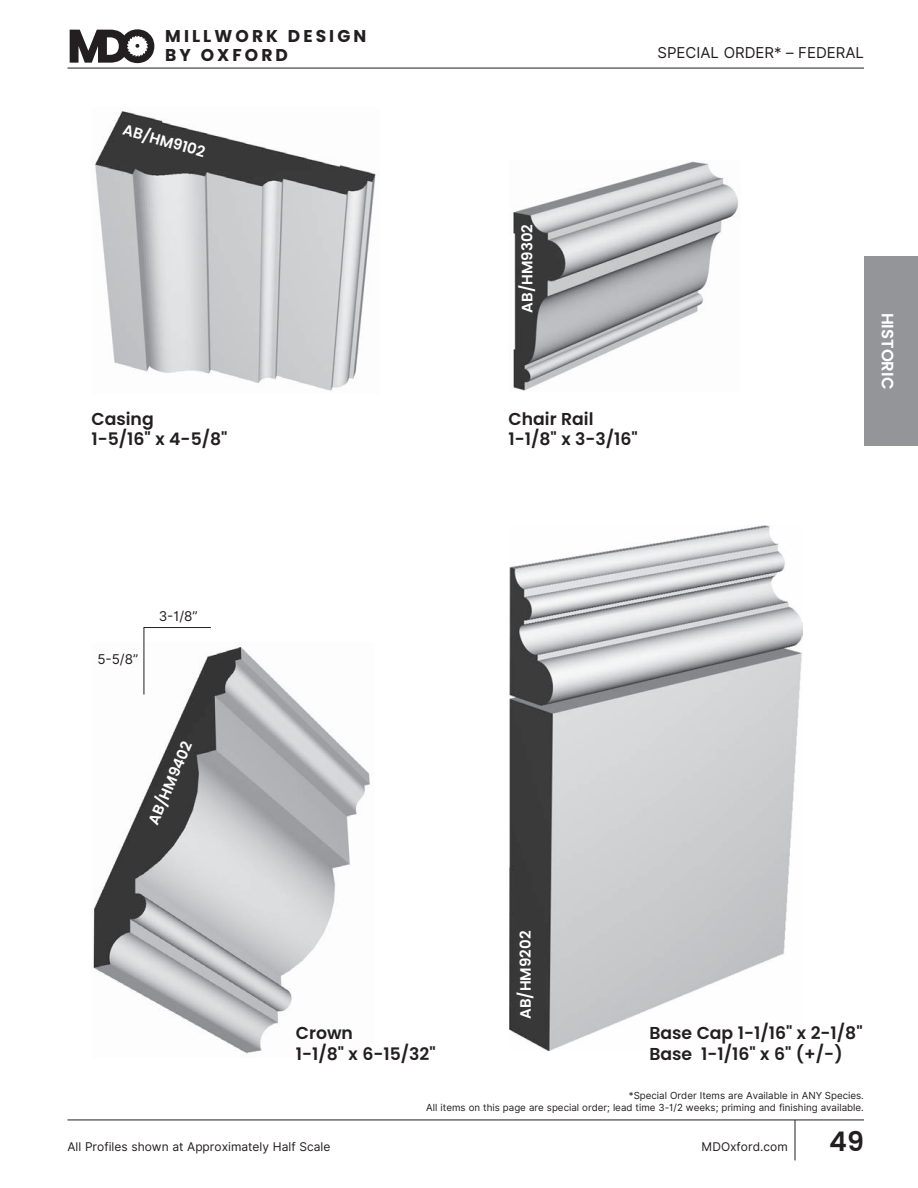
<style>
.page{position:relative;width:918px;height:1188px;background:#fff}
.page>*{position:absolute;margin:0;border:0;box-sizing:border-box;transform-origin:0 0}
.t1{font:600 27px "Poppins";color:#231f20}
.t2{font:600 17.25px/20.7px "Poppins";color:#231f20}
.t3{font:700 17.1px/19.4px "Poppins";letter-spacing:.18em;color:#231f20}
.t4{font:600 16.5px "Poppins";color:#fff}
.t5{font:600 15px "Poppins";color:#fff}
.t6{font:15px "Inter";color:#231f20}
.t7{font:13.5px "Inter";color:#231f20}
.t8{font:12px "Inter";color:#231f20}
.t9{font:9.75px/11.7px "Inter";color:#231f20;text-align:right}
</style>
<div class="page">
<hr style="left:68px;top:68px;width:796px;height:1px;background:#231f20">
<svg style="left:70px;top:29px;width:84px;height:34px"></svg>
<hr style="left:68px;top:1120px;width:796px;height:1px;background:#231f20">
<hr style="left:795px;top:1120px;width:1px;height:40px;background:#231f20">
<img style="left:512px;top:161px;width:226px;height:230px">
<img style="left:95px;top:110px;width:281px;height:281px">
<img style="left:509px;top:525px;width:294px;height:526px">
<img style="left:93px;top:647px;width:277px;height:407px">
<div style="left:864px;top:256px;width:54px;height:189px;background:#939598"></div>
<svg style="left:143px;top:627px;width:69px;height:68px"></svg>
<h3 class="t3" style="left:165px;top:27px;width:203px">MILLWORK DESIGN<br>BY OXFORD</h3>
<h3 class="t5" style="left:126px;top:120px;width:87px;rotate:16deg">A B/H M9102</h3>
<h2 class="t2" style="left:92px;top:409px;width:138px">Casing<br>1-5/16" x 4-5/8"</h2>
<h3 class="t6" style="left:658px;top:41px;width:208px">SPECIAL ORDER* – FEDERAL</h3>
<h3 class="t5" style="left:518px;top:313px;width:90px;rotate:-90deg">AB/HM9302</h3>
<h2 class="t2" style="left:509px;top:409px;width:131px">Chair Rail<br>1-1/8" x 3-3/16"</h2>
<h3 class="t4" style="left:898px;top:313px;width:78px;rotate:90deg">HISTORIC</h3>
<h3 class="t7" style="left:97px;top:650px;width:42px">5-5/8”</h3>
<h3 class="t7" style="left:159px;top:606px;width:41px">3-1/8”</h3>
<h3 class="t5" style="left:144px;top:821px;width:91px;rotate:-67deg">A B/H M9402</h3>
<h2 class="t2" style="left:296px;top:1023px;width:142px">Crown<br>1-1/8" x 6-15/32"</h2>
<h3 class="t5" style="left:517px;top:1019px;width:90px;rotate:-90deg">AB/HM9202</h3>
<h2 class="t2" style="left:649px;top:1023px;width:215px">Base Cap 1-1/16" x 2-1/8"<br>Base 1-1/16" x 6" (+/-)</h2>
<p class="t9" style="left:426px;top:1090px;width:439px">*Special Order Items are Available in ANY Species.<br>All items on this page are special order; lead time 3-1/2 weeks; priming and finishing available.</p>
<p class="t8" style="left:67px;top:1138px;width:264px">All Profiles shown at Approximately Half Scale</p>
<p class="t8" style="left:701px;top:1140px;width:88px">MDOxford.com</p>
<h1 class="t1" style="left:829px;top:1126px;width:36px">49</h1>
</div>
